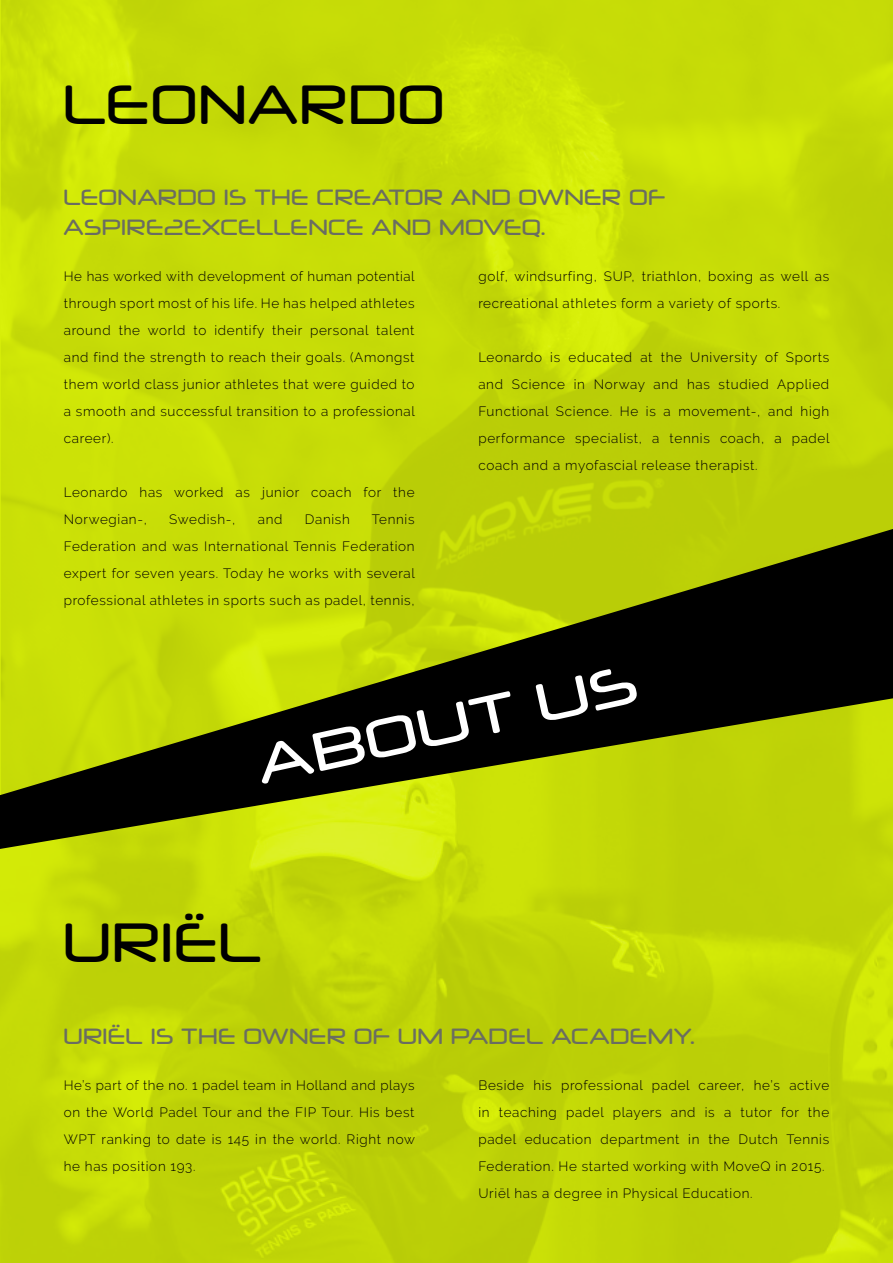
<style>
.page{position:relative;width:893px;height:1263px;background:#fff}
.page>*{position:absolute;margin:0;border:0;box-sizing:border-box;transform-origin:0 0}
.t1{font:52.5px "Neuropol";letter-spacing:.05em;color:#000;scale:.9 1}
.t2{font:52.5px "Neuropol";color:#fff}
.t3{font:21px/30px "Neuropol";letter-spacing:.05em;color:#6a6d61;scale:.9 1}
.t4{font:300 13.5px/27px "Raleway";letter-spacing:.05em;color:#000;text-align:justify}
</style>
<div class="page">
<img style="left:0;top:849px;width:893px;height:414px">
<img style="left:1px;top:0;width:892px;height:529px">
<svg style="left:0;top:529px;width:893px;height:320px;background:#818e05"></svg>
<h1 class="t1" style="left:64px;top:72px;width:424px">LEONARDO</h1>
<h2 class="t3" style="left:64px;top:181px;width:669px">LEONARDO IS THE CREATOR AND OWNER OF<br>ASPIRE2EXCELLENCE AND MOVEQ.</h2>
<p class="t4" style="left:64px;top:263px;width:353px">He has worked with development of human potential through sport most of his life. He has helped athletes around the world to identify their personal talent and find the strength to reach their goals. (Amongst them world class junior athletes that were guided to a smooth and successful transition to a professional career).</p>
<p class="t4" style="left:64px;top:479px;width:352px">Leonardo has worked as junior coach for the<br>Norwegian-,</p>
<p class="t4" style="left:64px;top:506px;width:353px;text-indent:308px">Tennis Federation and was International Tennis Federation expert for seven years. Today he works with several professional athletes in sports such as padel, tennis,</p>
<p class="t4" style="left:169px;top:506px;width:68px">Swedish-,</p>
<p class="t4" style="left:258px;top:506px;width:26px">and</p>
<p class="t4" style="left:305px;top:506px;width:47px">Danish</p>
<p class="t4" style="left:478px;top:263px;width:352px">golf, windsurfing, SUP, triathlon, boxing as well as recreational athletes form a variety of sports.</p>
<p class="t4" style="left:478px;top:344px;width:353px">Leonardo is educated at the University of Sports and Science in Norway and has studied Applied Functional Science. He is a movement-, and high performance specialist, a tennis coach, a padel coach and a myofascial release therapist.</p>
<h1 class="t2" style="left:251px;top:732px;width:389px;rotate:-12deg">ABOUT US</h1>
<h1 class="t1" style="left:64px;top:910px;width:221px">URIËL</h1>
<h2 class="t3" style="left:64px;top:1020px;width:703px">URIËL IS THE OWNER OF UM PADEL ACADEMY.</h2>
<p class="t4" style="left:64px;top:1072px;width:353px">He’s part of the no. 1 padel team in Holland and plays on the World Padel Tour and the FIP Tour. His best WPT ranking to date is 145 in the world. Right now he has position 193.</p>
<p class="t4" style="left:478px;top:1072px;width:352px;text-align:left">Beside his professional padel career, he’s active in teaching padel players and is a tutor for the padel education department in the Dutch Tennis Federation. He started working with MoveQ in 2015.<br>Uriël has a degree in Physical Education.</p>
</div>
